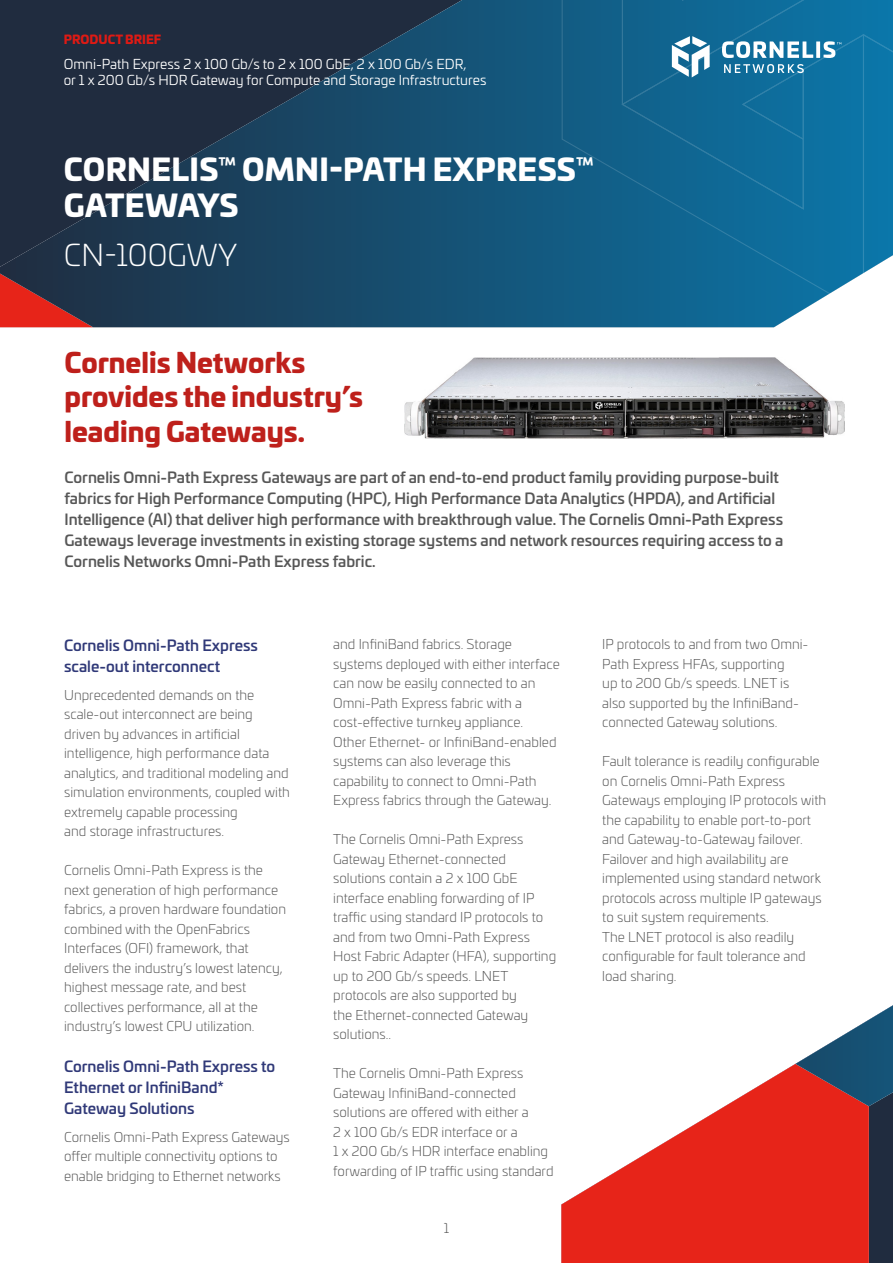
<style>
.page{position:relative;width:893px;height:1263px;background:#fff}
.page>*{position:absolute;margin:0;border:0;box-sizing:border-box;transform-origin:0 0}
.t1{font:900 30px/36px "Univia Pro";letter-spacing:.01em;color:#fff}
.t2{font:300 30px "Univia Pro";color:#fff}
.Subheading{font:900 27px/34.5px "Univia Pro";color:#be201b}
.Intro{font:500 15px/21px "Univia Pro";color:#575757}
.t3{font:500 15px/21px "Univia Pro";color:#303978}
.Body_copy{font:300 13.5px/19.5px "Univia Pro";color:#575757}
.t4{font:13.5px/16.5px "Univia Pro";color:#fff}
.t5{font:900 12px "Univia Pro";color:#de1a14}
</style>
<div class="page">
<svg style="left:0;top:0;width:446px;height:327px;background:#1f3951"></svg>
<svg style="left:446px;top:0;width:447px;height:327px;background:#1b6a93"></svg>
<img style="left:405px;top:358px;width:439px;height:81px">
<svg style="left:561px;top:1064px;width:234px;height:199px;fill:#e72419"></svg>
<svg style="left:795px;top:1005px;width:98px;height:258px;background:#9f474c"></svg>
<p class="t5" style="left:64px;top:29px;width:99px">PRODUCT BRIEF</p>
<p class="t4" style="left:64px;top:55px;width:424px">Omni-Path Express 2 x 100 Gb/s to 2 x 100 GbE, 2 x 100 Gb/s EDR,<br>or 1 x 200 Gb/s HDR Gateway for Compute and Storage Infrastructures</p>
<h1 class="t1" style="left:64px;top:150px;width:531px">CORNELIS<sup>™</sup> OMNI-PATH EXPRESS<sup>™<br></sup>GATEWAYS</h1>
<h1 class="t2" style="left:64px;top:234px;width:175px">CN-100GWY</h1>
<p class="Subheading" style="left:64px;top:343px;width:300px">Cornelis Networks provides the industry’s leading Gateways.</p>
<p class="Intro" style="left:64px;top:466px;width:720px">Cornelis Omni-Path Express Gateways are part of an end-to-end product family providing purpose-built fabrics for High Performance Computing (HPC), High Performance Data Analytics (HPDA), and Artificial Intelligence (AI) that deliver high performance with breakthrough value. The Cornelis Omni-Path Express Gateways leverage investments in existing storage systems and network resources requiring access to a Cornelis Networks Omni-Path Express fabric.</p>
<h3 class="t3" style="left:64px;top:633px;width:195px">Cornelis Omni-Path Express scale-out interconnect</h3>
<p class="Body_copy" style="left:64px;top:684px;width:227px">Unprecedented demands on the scale-out interconnect are being driven by advances in artificial intelligence, high performance data analytics, and traditional modeling and simulation environments, coupled with extremely capable processing<br>and storage infrastructures.</p>
<p class="Body_copy" style="left:64px;top:860px;width:224px">Cornelis Omni-Path Express is the next generation of high performance fabrics, a proven hardware foundation combined with the OpenFabrics Interfaces (OFI) framework, that delivers the industry’s lowest latency, highest message rate, and best collectives performance, all at the industry’s lowest CPU utilization.</p>
<h3 class="t3" style="left:64px;top:1054px;width:213px">Cornelis Omni-Path Express to<br>Ethernet or InfiniBand*<br>Gateway Solutions</h3>
<p class="Body_copy" style="left:64px;top:1126px;width:227px">Cornelis Omni-Path Express Gateways offer multiple connectivity options to enable bridging to Ethernet networks</p>
<p class="Body_copy" style="left:333px;top:634px;width:228px">and InfiniBand fabrics. Storage systems deployed with either interface can now be easily connected to an Omni-Path Express fabric with a cost-effective turnkey appliance.<br>Other Ethernet- or InfiniBand-enabled systems can also leverage this capability to connect to Omni-Path Express fabrics through the Gateway.</p>
<p class="Body_copy" style="left:333px;top:829px;width:225px">The Cornelis Omni-Path Express<br>Gateway Ethernet-connected solutions contain a 2 x 100 GbE interface enabling forwarding of IP traffic using standard IP protocols to and from two Omni-Path Express<br>Host Fabric Adapter (HFA), supporting up to 200 Gb/s speeds. LNET protocols are also supported by<br>the Ethernet-connected Gateway solutions..</p>
<p class="Body_copy" style="left:333px;top:1063px;width:222px">The Cornelis Omni-Path Express Gateway InfiniBand-connected solutions are offered with either a<br>2 x 100 Gb/s EDR interface or a<br>1 x 200 Gb/s HDR interface enabling forwarding of IP traffic using standard</p>
<p class="Body_copy" style="left:444px;top:1218px;width:7px">1</p>
<p class="Body_copy" style="left:602px;top:634px;width:208px">IP protocols to and from two Omni-<br>Path Express HFAs, supporting<br>up to 200 Gb/s speeds. LNET is also supported by the InfiniBand&shy;connected Gateway solutions.</p>
<p class="Body_copy" style="left:602px;top:751px;width:226px">Fault tolerance is readily configurable on Cornelis Omni-Path Express Gateways employing IP protocols with the capability to enable port-to-port and Gateway-to-Gateway failover.<br>Failover and high availability are implemented using standard network protocols across multiple IP gateways to suit system requirements.<br>The LNET protocol is also readily configurable for fault tolerance and load sharing.</p>
</div>
